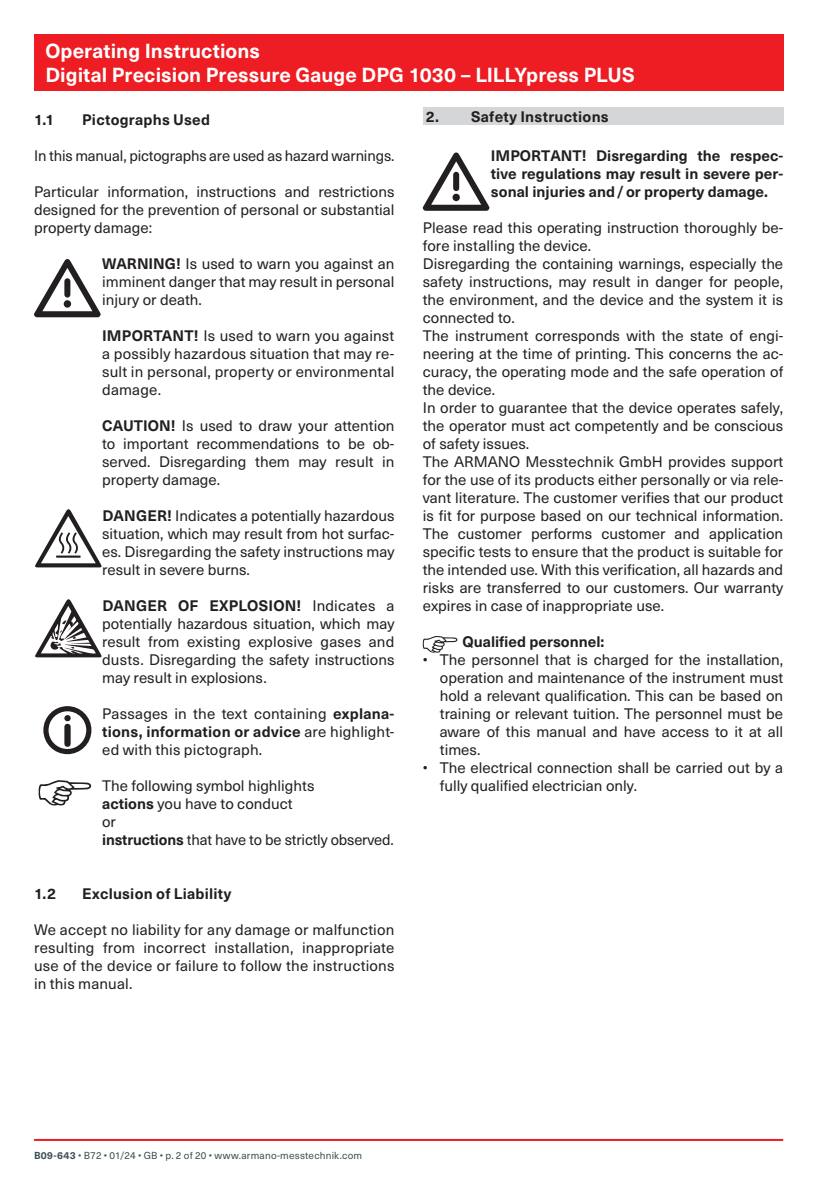
<style>
.page{position:relative;width:840px;height:1191px;background:#fff}
.page>*{position:absolute;margin:0;border:0;box-sizing:border-box;transform-origin:0 0}
.t1{font:700 20px/24px "Neue Haas Unica W1 G";letter-spacing:.005em;color:#fff}
.t2{font:15px/18px "Neue Haas Unica W1 G";color:#231f20;text-align:justify}
.t3{font:700 15px/18px "Neue Haas Unica W1 G";color:#231f20;text-align:justify}
.t4{font:10px "Neue Haas Unica W1 G";letter-spacing:.02em;color:#3d4f51}
.s1{font-weight:700}
</style>
<div class="page">
<hr style="left:34px;top:1139px;width:748px;height:2px;background:#ee1d23">
<div style="left:34px;top:34px;width:748px;height:57px;background:#ee1d23"></div>
<svg style="left:34px;top:259px;width:67px;height:58px"></svg>
<div style="left:64px;top:300px;width:7px;height:8px;background:#231f20;border-radius:50%"></div>
<svg style="left:35px;top:509px;width:66px;height:58px"></svg>
<svg style="left:35px;top:599px;width:66px;height:58px"></svg>
<div style="left:43px;top:706px;width:48px;height:48px;border:5px solid #231f20;border-radius:50%"></div>
<svg style="left:64px;top:715px;width:7px;height:32px"></svg>
<svg style="left:39px;top:780px;width:52px;height:25px"></svg>
<div style="left:422px;top:108px;width:360px;height:17px;background:#d5d6d8"></div>
<svg style="left:422px;top:152px;width:67px;height:59px"></svg>
<div style="left:452px;top:194px;width:7px;height:7px;background:#231f20;border-radius:50%"></div>
<svg style="left:422px;top:636px;width:35px;height:16px"></svg>
<h1 class="t1" style="left:45px;top:38px;width:590px">Operating Instructions<br>Digital Precision Pressure Gauge DPG 1030 – LILLYpress PLUS</h1>
<p class="t3" style="left:34px;top:110px;width:22px">1.1</p>
<p class="t3" style="left:82px;top:110px;width:129px">Pictographs Used</p>
<p class="t2" style="left:34px;top:146px;width:362px">In this manual, pictographs are used as hazard warnings.</p>
<p class="t2" style="left:34px;top:182px;width:362px">Particular information, instructions and restrictions designed for the prevention of personal or substantial property damage:</p>
<p class="t2" style="left:102px;top:254px;width:293px"><span class="s1">WARNING!</span> Is used to warn you against an imminent danger that may result in personal injury or death.</p>
<p class="t2" style="left:102px;top:326px;width:293px"><span class="s1">IMPORTANT!</span> Is used to warn you against a possibly hazardous situation that may re&shy;sult in personal, property or environmental damage.</p>
<p class="t2" style="left:102px;top:416px;width:293px"><span class="s1">CAUTION!</span> Is used to draw your attention to important recommendations to be ob&shy;served. Disregarding them may result in property damage.</p>
<p class="t2" style="left:102px;top:506px;width:293px"><span class="s1">DANGER!</span> Indicates a potentially hazardous situation, which may result from hot surfac&shy;es. Disregarding the safety instructions may result in severe burns.</p>
<p class="t2" style="left:102px;top:596px;width:293px"><span class="s1">DANGER OF EXPLOSION!</span> Indicates a potentially hazardous situation, which may result from existing explosive gases and dusts. Disregarding the safety instructions may result in explosions.</p>
<p class="t2" style="left:102px;top:704px;width:293px">Passages in the text containing <span class="s1">explana&shy;tions, information or advice</span> are highlight&shy;ed with this pictograph.</p>
<p class="t2" style="left:102px;top:776px;width:293px;text-align:left">The following symbol highlights<br><span class="s1">actions</span> you have to conduct<br>or<br><span class="s1">instructions</span> that have to be strictly observed.</p>
<p class="t3" style="left:425px;top:107px;width:184px">2. Safety Instructions</p>
<p class="t3" style="left:490px;top:146px;width:293px">IMPORTANT! Disregarding the respec&shy;tive regulations may result in severe per&shy;sonal injuries and/or property damage.</p>
<p class="t2" style="left:422px;top:218px;width:362px;text-align:left">Please read this operating instruction thoroughly be&shy;fore installing the device.<br>Disregarding the containing warnings, especially the safety instructions, may result in danger for people, the environment, and the device and the system it is connected to.<br>The instrument corresponds with the state of engi&shy;neering at the time of printing. This concerns the ac&shy;curacy, the operating mode and the safe operation of the device.<br>In order to guarantee that the device operates safely, the operator must act competently and be conscious of safety issues.<br>The ARMANO Messtechnik GmbH provides support for the use of its products either personally or via rele&shy;vant literature. The customer verifies that our product is fit for purpose based on our technical information.<br>The customer performs customer and application specific tests to ensure that the product is suitable for the intended use. With this verification, all hazards and risks are transferred to our customers. Our warranty expires in case of inappropriate use.</p>
<p class="t3" style="left:462px;top:632px;width:143px">Qualified personnel:</p>
<p class="t2" style="left:439px;top:650px;width:345px;text-indent:-17px">• The personnel that is charged for the installation, operation and maintenance of the instrument must hold a relevant qualification. This can be based on training or relevant tuition. The personnel must be aware of this manual and have access to it at all times.</p>
<p class="t2" style="left:439px;top:758px;width:345px;text-indent:-17px">• The electrical connection shall be carried out by a fully qualified electrician only.</p>
<p class="t3" style="left:34px;top:884px;width:23px">1.2</p>
<p class="t3" style="left:82px;top:884px;width:150px">Exclusion of Liability</p>
<p class="t2" style="left:34px;top:920px;width:362px">We accept no liability for any damage or malfunction resulting from incorrect installation, inappropriate use of the device or failure to follow the instructions in this manual.</p>
<p class="t4" style="left:34px;top:1148px;width:329px"><span class="s1">B09-643</span> • B72 • 01/24 • GB • p. 2 of 20 • www.armano-messtechnik.com</p>
</div>
